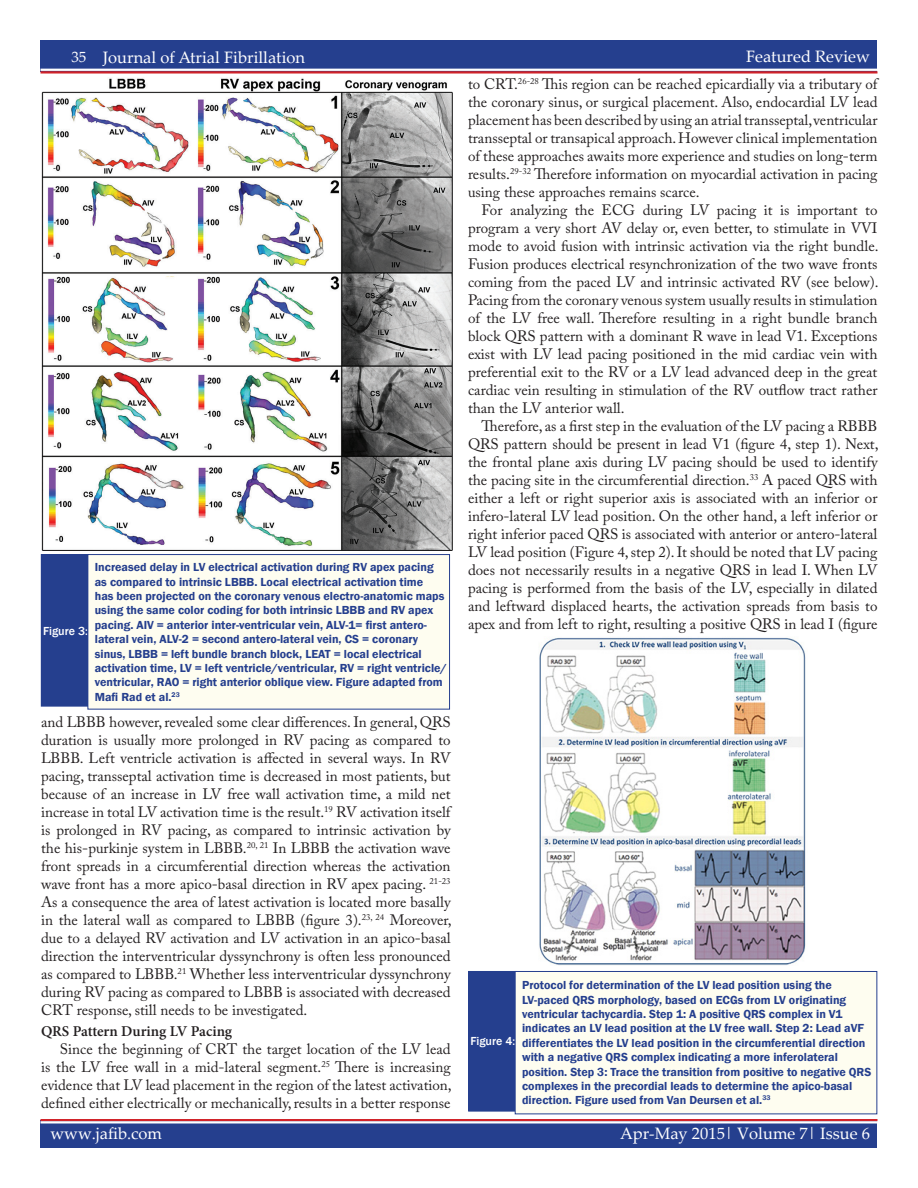
<style>
.page{position:relative;width:918px;height:1188px;background:#fff}
.page>*{position:absolute;margin:0;border:0;box-sizing:border-box;transform-origin:0 0}
.white_header_for_blu{font:16.5px "Palatino Linotype";color:#fff}
._10_Body_Text{font:15px/18px "Adobe Caslon Pro";color:#231f20;text-align:justify}
._10_Body_Text-2{font:600 15px "Minion Pro";letter-spacing:-.005em;color:#231f20}
.t1{font:600 12px/14.4px "Franklin Gothic";color:#253f8e}
.t2{font:500 12px "Franklin Gothic";color:#fff}
</style>
<div class="page">
<div style="left:40px;top:1120px;width:838px;height:28px;background:#253f8e"></div>
<hr style="left:40px;top:1119px;width:838px;height:2px;background:#d1232a">
<hr style="left:40px;top:1121px;width:838px;height:3px;background:#fff">
<div style="left:40px;top:40px;width:838px;height:32px;background:#253f8e"></div>
<hr style="left:40px;top:71px;width:838px;height:3px;background:#d1232a">
<hr style="left:40px;top:69px;width:838px;height:2px;background:#fff">
<img style="left:539px;top:637px;width:267px;height:328px">
<div style="left:469px;top:971px;width:48px;height:140px;background:#253f8e"></div>
<div style="left:468px;top:971px;width:49px;height:140px;border:1px solid #253f8e"></div>
<div style="left:515px;top:971px;width:362px;height:143px;background:#fefdf0"></div>
<div style="left:515px;top:971px;width:362px;height:143px;border:1px solid #253f8e"></div>
<img style="left:41px;top:78px;width:411px;height:472px">
<div style="left:41px;top:555px;width:49px;height:151px;background:#253f8e"></div>
<div style="left:88px;top:555px;width:362px;height:154px;background:#fefdf0"></div>
<div style="left:88px;top:554px;width:362px;height:155px;border:1px solid #253f8e"></div>
<p class="white_header_for_blu" style="left:746px;top:45px;width:125px">Featured Review</p>
<p class="white_header_for_blu" style="left:71px;top:48px;width:235px"><sup>35</sup> Journal of Atrial Fibrillation</p>
<p class="white_header_for_blu" style="left:746px;top:47px;width:125px">Featured Review</p>
<p class="t1" style="left:95px;top:560px;width:354px">Increased delay in LV electrical activation during RV apex pacing as compared to intrinsic LBBB. Local electrical activation time<br>has been projected on the coronary venous electro-anatomic maps using the same color coding for both intrinsic LBBB and RV apex pacing. AIV = anterior inter-ventricular vein, ALV-1= first antero&shy;lateral vein, ALV-2 = second antero-lateral vein, CS = coronary sinus, LBBB = left bundle branch block, LEAT = local electrical activation time, LV = left ventricle/ventricular, RV = right ventricle/ ventricular, RAO = right anterior oblique view. Figure adapted from Mafi Rad et al.<sup>23</sup></p>
<p class="t2" style="left:43px;top:623px;width:46px">Figure 3:</p>
<p class="_10_Body_Text" style="left:41px;top:712px;width:412px">and LBBB however, revealed some clear differences. In general, QRS duration is usually more prolonged in RV pacing as compared to LBBB. Left ventricle activation is affected in several ways. In RV pacing, transseptal activation time is decreased in most patients, but because of an increase in LV free wall activation time, a mild net increase in total LV activation time is the result.<sup>19</sup> RV activation itself is prolonged in RV pacing, as compared to intrinsic activation by the his-purkinje system in LBBB.<sup>20,</sup> <sup>21</sup> In LBBB the activation wave front spreads in a circumferential direction whereas the activation wave front has a more apico-basal direction in RV apex pacing. <sup>21-23<br></sup>As a consequence the area of latest activation is located more basally in the lateral wall as compared to LBBB (figure 3).<sup>23,</sup> <sup>24</sup> Moreover, due to a delayed RV activation and LV activation in an apico-basal direction the interventricular dyssynchrony is often less pronounced as compared to LBBB.<sup>21</sup> Whether less interventricular dyssynchrony during RV pacing as compared to LBBB is associated with decreased CRT response, still needs to be investigated.</p>
<p class="_10_Body_Text-2" style="left:41px;top:1020px;width:193px">QRS Pattern During LV Pacing</p>
<p class="_10_Body_Text" style="left:41px;top:1039px;width:412px;text-indent:19px">Since the beginning of CRT the target location of the LV lead is the LV free wall in a mid-lateral segment.<sup>25</sup> There is increasing evidence that LV lead placement in the region of the latest activation, defined either electrically or mechanically, results in a better response</p>
<p class="_10_Body_Text" style="left:468px;top:74px;width:411px">to CRT.<sup>26-28</sup> This region can be reached epicardially via a tributary of the coronary sinus, or surgical placement. Also, endocardial LV lead placement has been described by using an atrial transseptal, ventricular transseptal or transapical approach. However clinical implementation of these approaches awaits more experience and studies on long-term results.<sup>29-32</sup> Therefore information on myocardial activation in pacing using these approaches remains scarce.</p>
<p class="_10_Body_Text" style="left:468px;top:200px;width:412px;text-indent:14px">For analyzing the ECG during LV pacing it is important to program a very short AV delay or, even better, to stimulate in VVI mode to avoid fusion with intrinsic activation via the right bundle.<br>Fusion produces electrical resynchronization of the two wave fronts coming from the paced LV and intrinsic activated RV (see below).<br>Pacing from the coronary venous system usually results in stimulation of the LV free wall. Therefore resulting in a right bundle branch block QRS pattern with a dominant R wave in lead V1. Exceptions exist with LV lead pacing positioned in the mid cardiac vein with preferential exit to the RV or a LV lead advanced deep in the great cardiac vein resulting in stimulation of the RV outflow tract rather than the LV anterior wall.</p>
<p class="_10_Body_Text" style="left:468px;top:416px;width:412px;text-indent:14px">Therefore, as a first step in the evaluation of the LV pacing a RBBB QRS pattern should be present in lead V1 (figure 4, step 1). Next, the frontal plane axis during LV pacing should be used to identify the pacing site in the circumferential direction.<sup>33</sup> A paced QRS with either a left or right superior axis is associated with an inferior or infero-lateral LV lead position. On the other hand, a left inferior or right inferior paced QRS is associated with anterior or antero-lateral LV lead position (Figure 4, step 2). It should be noted that LV pacing does not necessarily results in a negative QRS in lead I. When LV pacing is performed from the basis of the LV, especially in dilated and leftward displaced hearts, the activation spreads from basis to apex and from left to right, resulting a positive QRS in lead I (figure</p>
<p class="t1" style="left:522px;top:978px;width:351px">Protocol for determination of the LV lead position using the LV-paced QRS morphology, based on ECGs from LV originating ventricular tachycardia. Step 1: A positive QRS complex in V1 indicates an LV lead position at the LV free wall. Step 2: Lead aVF differentiates the LV lead position in the circumferential direction with a negative QRS complex indicating a more inferolateral position. Step 3: Trace the transition from positive to negative QRS complexes in the precordial leads to determine the apico-basal direction. Figure used from Van Deursen et al.<sup>33</sup></p>
<p class="t2" style="left:470px;top:1034px;width:46px">Figure 4:</p>
<p class="white_header_for_blu" style="left:51px;top:1122px;width:113px">www.jafib.com</p>
<p class="white_header_for_blu" style="left:620px;top:1122px;width:251px">Apr-May 2015| Volume 7| Issue 6</p>
</div>
